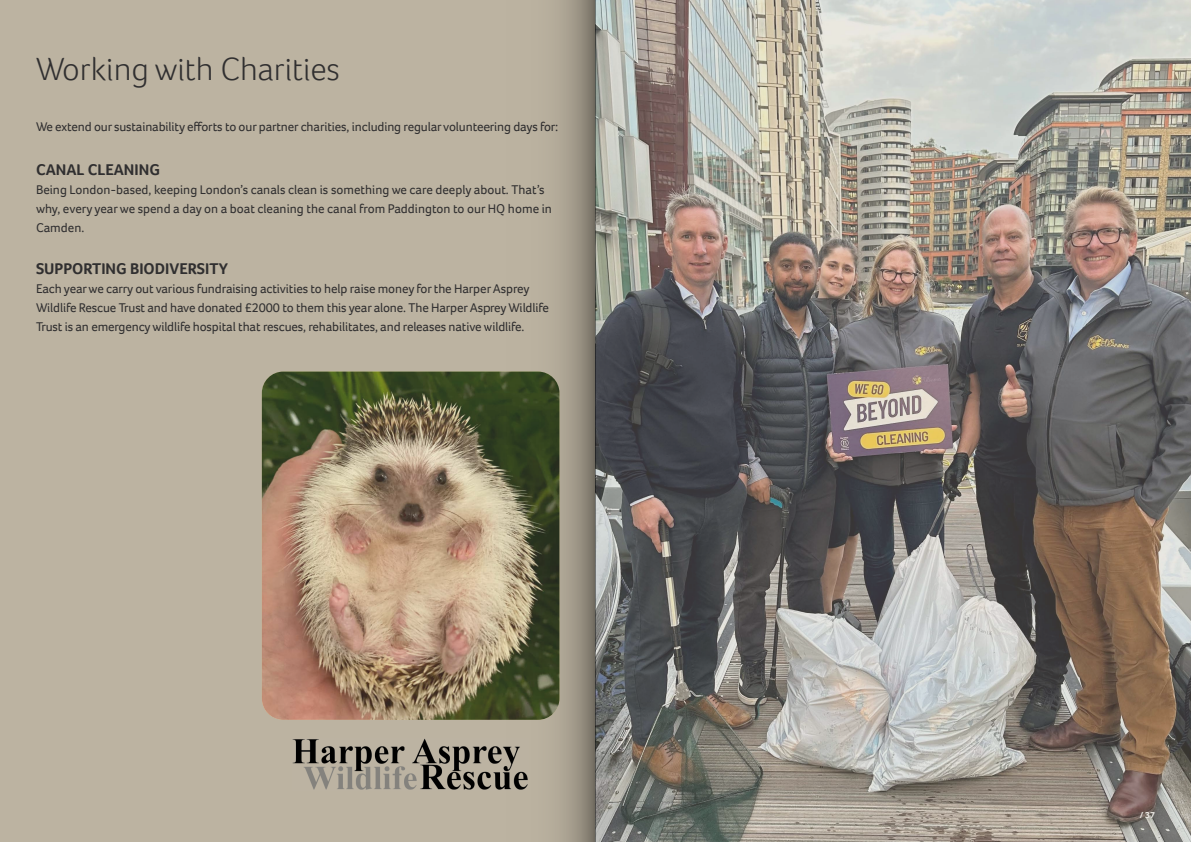
<style>
.page{position:relative;width:1191px;height:842px;background:#fff}
.page>*{position:absolute;margin:0;border:0;box-sizing:border-box;transform-origin:0 0}
.t1{font:300 33px "Foco";color:#302f30}
.t2{font:700 16px "Foco";color:#302f30}
.t3{font:13px/19px "Foco";letter-spacing:-.01em;color:#302f30}
.t4{font:700 9px "Foco";color:#fff}
</style>
<div class="page">
<div style="left:0;top:0;width:595px;height:842px;background:#bcb3a1"></div>
<img style="left:292px;top:738px;width:196px;height:52px">
<svg style="left:261px;top:371px;width:227px;height:349px;background:#9f896c"></svg>
<img style="left:595px;top:0;width:596px;height:842px">
<svg style="left:488px;top:0;width:107px;height:842px"></svg>
<h1 class="t1" style="left:36px;top:47px;width:305px">Working with Charities</h1>
<p class="t3" style="left:36px;top:117px;width:524px">We extend our sustainability efforts to our partner charities, including regular volunteering days for:</p>
<p class="t2" style="left:36px;top:159px;width:125px">CANAL CLEANING</p>
<p class="t3" style="left:36px;top:180px;width:517px">Being London-based, keeping London’s canals clean is something we care deeply about. That’s why, every year we spend a day on a boat cleaning the canal from Paddington to our HQ home in<br>Camden.</p>
<p class="t2" style="left:36px;top:258px;width:194px">SUPPORTING BIODIVERSITY</p>
<p class="t3" style="left:36px;top:279px;width:514px">Each year we carry out various fundraising activities to help raise money for the Harper Asprey<br>Wildlife Rescue Trust and have donated £2000 to them this year alone. The Harper Asprey Wildlife<br>Trust is an emergency wildlife hospital that rescues, rehabilitates, and releases native wildlife.</p>
<p class="t4" style="left:1139px;top:809px;width:17px">/ 37</p>
</div>
